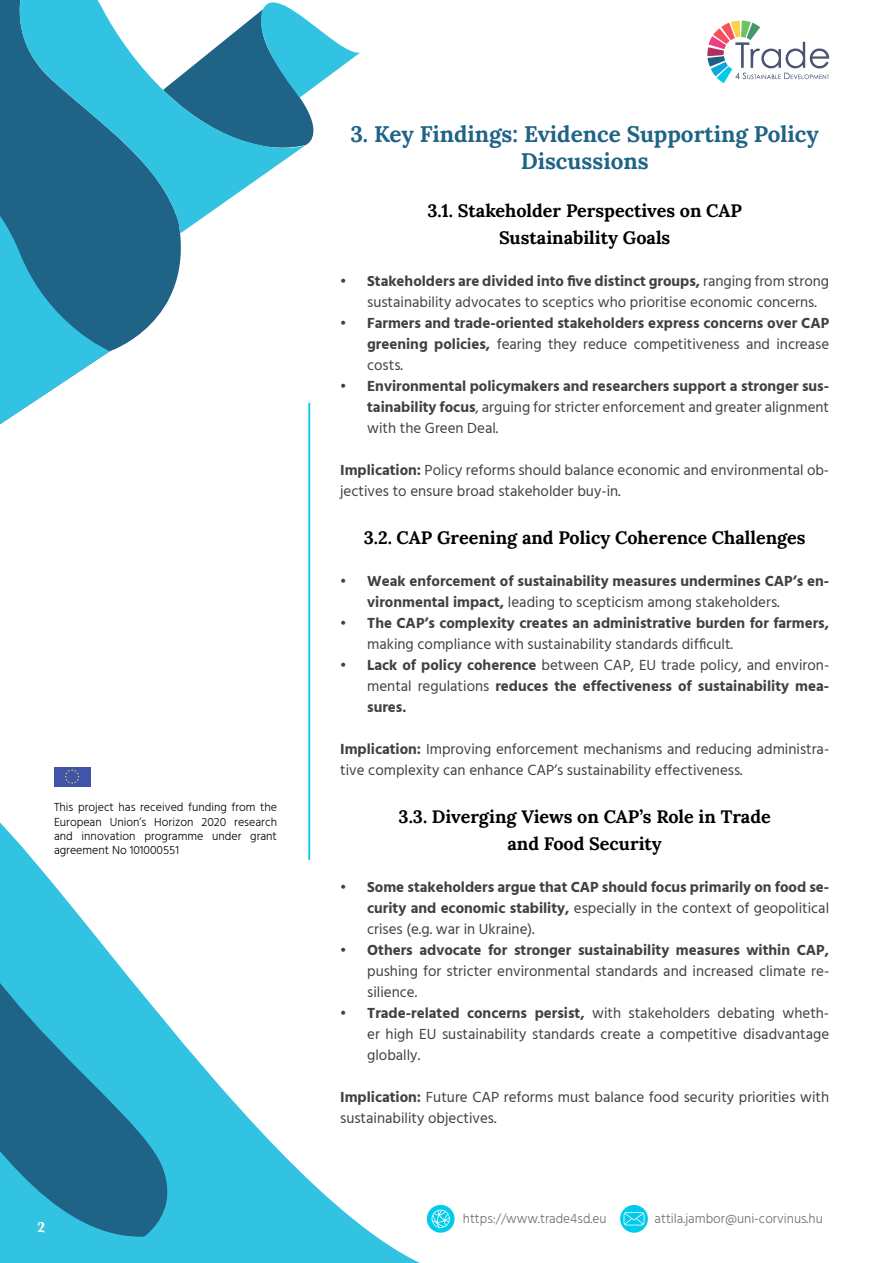
<style>
.page{position:relative;width:893px;height:1263px;background:#fff}
.page>*{position:absolute;margin:0;border:0;box-sizing:border-box;transform-origin:0 0}
.t1{font:700 22.5px/27px "Lora";color:#1f6386;text-align:center}
.t2{font:700 18px/27px "Lora";color:#000;text-align:center}
.t3{font:700 15px/21px "Hind Madurai";color:#414042;text-align:justify}
.t4{font:15px/21px "Hind Madurai";color:#414042}
.t5{font:700 15px "Baskerville";color:#fff}
.t6{font:300 13.5px "Hind Madurai";color:#6d6e71}
.t7{font:300 12px/14.4px "Hind Madurai";color:#000;text-align:justify}
.s1{font-weight:700}
.s2{font-weight:400}
</style>
<div class="page">
<div style="left:54px;top:767px;width:36px;height:19px;background:#4154a8"></div>
<svg style="left:65px;top:769px;width:15px;height:12px"></svg>
<svg style="left:0;top:0;width:181px;height:352px;fill:#1f6386"></svg>
<svg style="left:0;top:142px;width:110px;height:283px"></svg>
<svg style="left:0;top:781px;width:454px;height:482px"></svg>
<svg style="left:0;top:828px;width:185px;height:435px;fill:#32c3e2"></svg>
<svg style="left:11px;top:0;width:269px;height:233px"></svg>
<svg style="left:163px;top:0;width:197px;height:163px"></svg>
<svg style="left:0;top:1073px;width:147px;height:190px"></svg>
<svg style="left:620px;top:1205px;width:28px;height:28px"></svg>
<svg style="left:624px;top:1212px;width:20px;height:13px"></svg>
<div style="left:427px;top:1205px;width:28px;height:28px;background:#00cbea;border-radius:50%"></div>
<svg style="left:432px;top:1210px;width:18px;height:18px"></svg>
<hr style="left:309px;top:403px;width:1px;height:457px;background:#00cbea">
<svg style="left:707px;top:20px;width:122px;height:63px"></svg>
<p class="t7" style="left:54px;top:801px;width:225px">This project has received funding from the European Union’s Horizon 2020 research and innovation programme under grant agreement No 101000551</p>
<p class="t5" style="left:37px;top:1216px;width:10px">2</p>
<h1 class="t1" style="left:350px;top:119px;width:470px">3. Key Findings: Evidence Supporting Policy<br>Discussions</h1>
<p class="t2" style="left:427px;top:196px;width:316px">3.1. Stakeholder Perspectives on CAP<br>Sustainability Goals</p>
<p class="t4" style="left:367px;top:271px;width:463px;text-indent:-27px"><span class="s1">• Stakeholders are divided into five distinct groups,</span> ranging from strong sustainability advocates to sceptics who prioritise economic concerns.</p>
<p class="t3" style="left:367px;top:313px;width:463px;text-indent:-27px">• Farmers and trade-oriented stakeholders express concerns over CAP greening policies, <span class="s2">fearing they reduce competitiveness and increase costs.</span></p>
<p class="t3" style="left:367px;top:376px;width:464px;text-indent:-27px">• Environmental policymakers and researchers support a stronger sus&shy;tainability focus<span class="s2">, arguing for stricter enforcement and greater alignment with the Green Deal.</span></p>
<p class="t4" style="left:340px;top:460px;width:491px"><span class="s1">Implication:</span> Policy reforms should balance economic and environmental ob&shy;jectives to ensure broad stakeholder buy-in.</p>
<p class="t2" style="left:364px;top:523px;width:443px">3.2. CAP Greening and Policy Coherence Challenges</p>
<p class="t3" style="left:367px;top:571px;width:464px;text-indent:-27px">• Weak enforcement of sustainability measures undermines CAP’s en&shy;vironmental impact, <span class="s2">leading to scepticism among stakeholders.</span></p>
<p class="t3" style="left:340px;top:613px;width:491px">• The CAP’s complexity creates an administrative burden for farmers,</p>
<p class="t4" style="left:367px;top:634px;width:367px">making compliance with sustainability standards difficult.</p>
<p class="t3" style="left:367px;top:655px;width:464px;text-indent:-27px">• Lack of policy coherence <span class="s2">between CAP, EU trade policy, and environ&shy;mental regulations</span> reduces the effectiveness of sustainability mea&shy;sures.</p>
<p class="t4" style="left:340px;top:739px;width:490px"><span class="s1">Implication:</span> Improving enforcement mechanisms and reducing administra&shy;tive complexity can enhance CAP’s sustainability effectiveness.</p>
<p class="t2" style="left:399px;top:802px;width:374px">3.3. Diverging Views on CAP’s Role in Trade and Food Security</p>
<p class="t3" style="left:367px;top:877px;width:464px;text-indent:-27px">• Some stakeholders argue that CAP should focus primarily on food se&shy;curity and economic stability, <span class="s2">especially in the context of geopolitical crises (e.g. war in Ukraine).</span></p>
<p class="t3" style="left:340px;top:940px;width:490px">• Others advocate for stronger sustainability measures within CAP,</p>
<p class="t4" style="left:367px;top:961px;width:463px">pushing for stricter environmental standards and increased climate re&shy;silience.</p>
<p class="t4" style="left:367px;top:1003px;width:463px;text-align:justify;text-indent:-27px"><span class="s1">• Trade-related concerns persist,</span> with stakeholders debating wheth&shy;er high EU sustainability standards create a competitive disadvantage globally.</p>
<p class="t4" style="left:340px;top:1087px;width:490px"><span class="s1">Implication:</span> Future CAP reforms must balance food security priorities with sustainability objectives.</p>
<p class="t6" style="left:463px;top:1211px;width:145px">https://www.trade4sd.eu</p>
<p class="t6" style="left:654px;top:1211px;width:170px">attila.jambor@uni-corvinus.hu</p>
</div>
